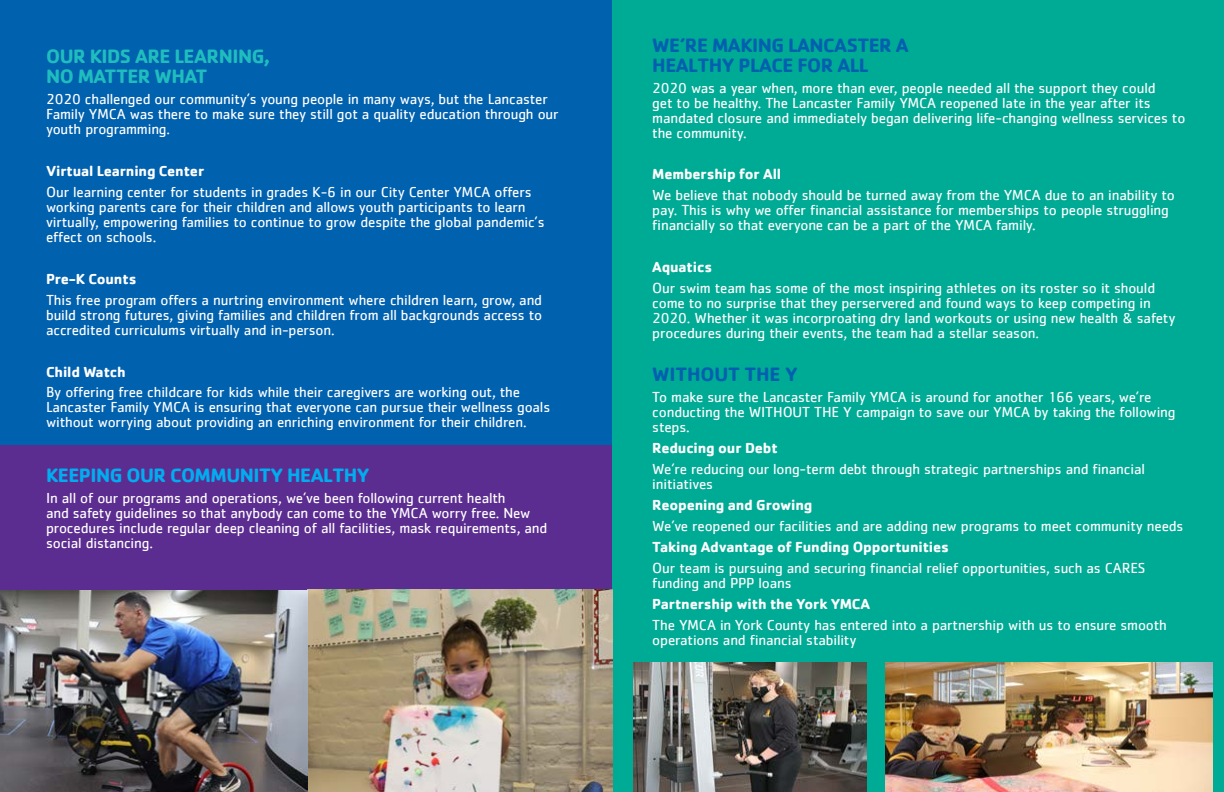
<style>
.page{position:relative;width:1224px;height:792px;background:#fff}
.page>*{position:absolute;margin:0;border:0;box-sizing:border-box;transform-origin:0 0}
.t1{font:700 20px/20px "Cachet";letter-spacing:-.025em;color:#0060af}
.t2{font:700 20px/20px "Cachet";letter-spacing:-.025em;color:#20bdbe}
.t3{font:700 20px "Cachet";letter-spacing:-.025em;color:#00aeef}
.t4{font:15px/15px "Cachet";letter-spacing:-.01em;color:#fff}
.t5{font:700 15px "Cachet";letter-spacing:-.01em;color:#fff}
</style>
<div class="page">
<div style="left:0;top:444px;width:612px;height:348px;background:#5c2d91"></div>
<div style="left:0;top:0;width:612px;height:445px;background:#0061af"></div>
<div style="left:613px;top:0;width:611px;height:792px;background:#00ab95"></div>
<img style="left:634px;top:662px;width:233px;height:130px">
<img style="left:886px;top:662px;width:327px;height:130px">
<img style="left:0;top:590px;width:612px;height:202px">
<h1 class="t2" style="left:46px;top:46px;width:226px">OUR KIDS ARE LEARNING,<br>NO MATTER WHAT</h1>
<p class="t4" style="left:46px;top:91px;width:514px">2020 challenged our community’s young people in many ways, but the Lancaster<br>Family YMCA was there to make sure they still got a quality education through our youth programming.</p>
<p class="t5" style="left:46px;top:161px;width:160px">Virtual Learning Center</p>
<p class="t4" style="left:46px;top:184px;width:500px">Our learning center for students in grades K-6 in our City Center YMCA offers working parents care for their children and allows youth participants to learn virtually, empowering families to continue to grow despite the global pandemic’s effect on schools.</p>
<p class="t5" style="left:46px;top:269px;width:92px">Pre-K Counts</p>
<p class="t4" style="left:46px;top:292px;width:498px;text-align:justify">This free program offers a nurtring environment where children learn, grow, and build strong futures, giving families and children from all backgrounds access to accredited curriculums virtually and in-person.</p>
<p class="t5" style="left:46px;top:362px;width:81px">Child Watch</p>
<p class="t4" style="left:46px;top:385px;width:506px">By offering free childcare for kids while their caregivers are working out, the<br>Lancaster Family YMCA is ensuring that everyone can pursue their wellness goals without worrying about providing an enriching environment for their children.</p>
<h1 class="t3" style="left:46px;top:462px;width:325px">KEEPING OUR COMMUNITY HEALTHY</h1>
<p class="t4" style="left:46px;top:490px;width:503px">In all of our programs and operations, we’ve been following current health<br>and safety guidelines so that anybody can come to the YMCA worry free. New procedures include regular deep cleaning of all facilities, mask requirements, and social distancing.</p>
<h1 class="t1" style="left:652px;top:34px;width:258px">WE’RE MAKING LANCASTER A<br>HEALTHY PLACE FOR ALL</h1>
<p class="t4" style="left:652px;top:80px;width:535px">2020 was a year when, more than ever, people needed all the support they could<br>get to be healthy. The Lancaster Family YMCA reopened late in the year after its mandated closure and immediately began delivering life-changing wellness services to the community.</p>
<p class="t5" style="left:652px;top:165px;width:130px">Membership for All</p>
<p class="t4" style="left:652px;top:188px;width:524px">We believe that nobody should be turned away from the YMCA due to an inability to pay. This is why we offer financial assistance for memberships to people struggling financially so that everyone can be a part of the YMCA family.</p>
<p class="t5" style="left:652px;top:257px;width:61px">Aquatics</p>
<p class="t4" style="left:652px;top:280px;width:525px">Our swim team has some of the most inspiring athletes on its roster so it should come to no surprise that they perservered and found ways to keep competing in 2020. Whether it was incorproating dry land workouts or using new health &amp; safety procedures during their events, the team had a stellar season.</p>
<h1 class="t1" style="left:652px;top:364px;width:147px">WITHOUT THE Y</h1>
<p class="t4" style="left:652px;top:389px;width:525px">To make sure the Lancaster Family YMCA is around for another 166 years, we’re conducting the WITHOUT THE Y campaign to save our YMCA by taking the following steps.</p>
<p class="t5" style="left:652px;top:438px;width:127px">Reducing our Debt</p>
<p class="t4" style="left:652px;top:461px;width:494px">We’re reducing our long-term debt through strategic partnerships and financial initiatives</p>
<p class="t5" style="left:652px;top:495px;width:162px">Reopening and Growing</p>
<p class="t4" style="left:652px;top:518px;width:533px">We’ve reopened our facilities and are adding new programs to meet community needs</p>
<p class="t5" style="left:652px;top:537px;width:298px">Taking Advantage of Funding Opportunities</p>
<p class="t4" style="left:652px;top:560px;width:495px">Our team is pursuing and securing financial relief opportunities, such as CARES funding and PPP loans</p>
<p class="t5" style="left:652px;top:594px;width:219px">Partnership with the York YMCA</p>
<p class="t4" style="left:652px;top:617px;width:516px">The YMCA in York County has entered into a partnership with us to ensure smooth operations and financial stability</p>
</div>
